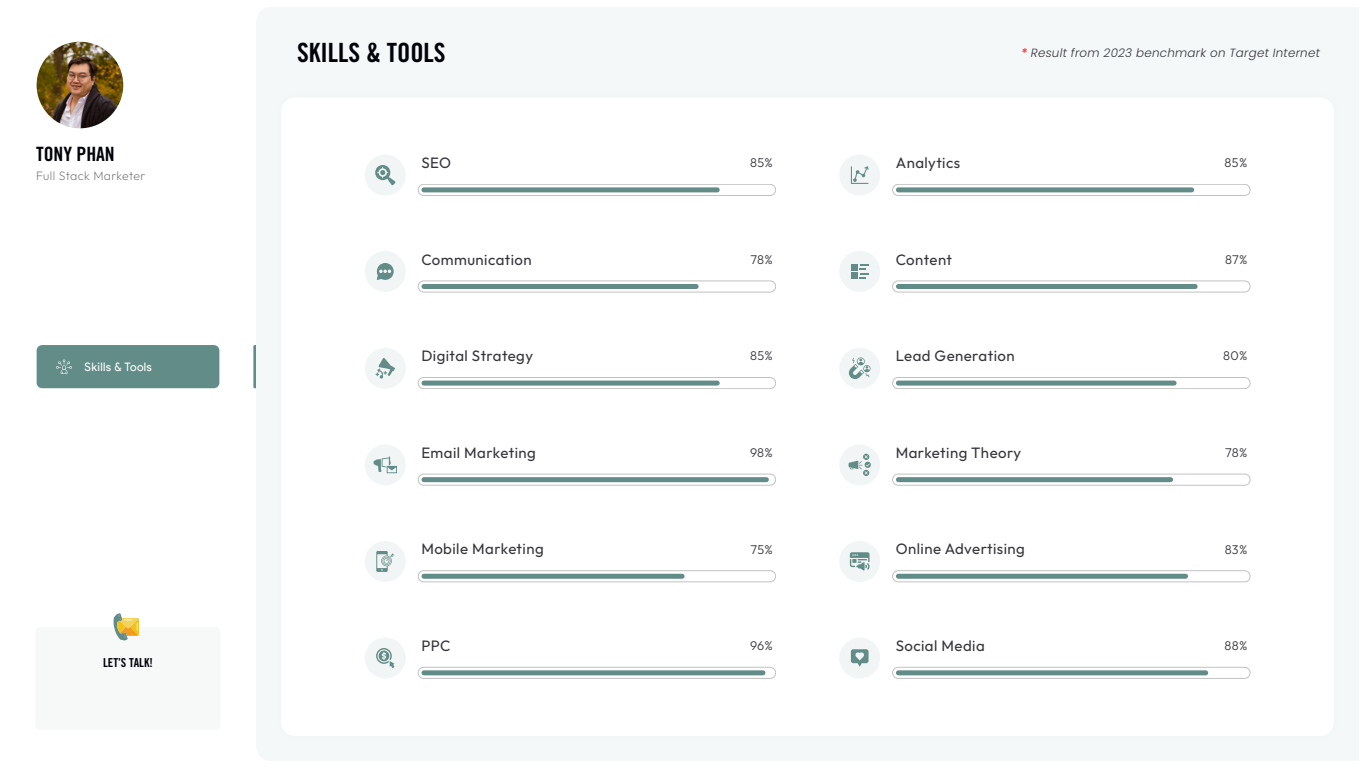
<style>
.page{position:relative;width:1366px;height:768px;background:#fff}
.page>*{position:absolute;margin:0;border:0;box-sizing:border-box;transform-origin:0 0}
.t1{font:26.5px "Trade Gothic LT Std Bd Cn 20";color:#02030a}
.t2{font:19.7px "Trade Gothic LT Std Bd Cn 20";color:#02030a}
.t3{font:15px "Outfit";letter-spacing:.03em;color:#35353b}
.t4{font:300 12.6px "Outfit";letter-spacing:.02em;color:#35353b}
.t5{font:12.4px "Trade Gothic LT Std Bd Cn 20";color:#02030a}
.t6{font:200 12.2px "Outfit";letter-spacing:.03em;color:#67686c}
.t7{font:italic 300 11.9px "Poppins";letter-spacing:.02em;color:#35353b}
.t8{font:11.7px "Product Sans";letter-spacing:.03em;color:#fff}
.s1{font-weight:600;color:#f33}
</style>
<div class="page">
<img style="left:37px;top:42px;width:86px;height:86px;border-radius:43px">
<div style="left:270px;top:86px;width:1075px;height:661px;background:#f4f7f8"></div>
<div style="left:281px;top:97px;width:1053px;height:639px;background:#fff;border-radius:14px"></div>
<div style="left:418px;top:184px;width:358px;height:12px;border:1px solid #000;border-radius:6px"></div>
<div style="left:892px;top:184px;width:358px;height:12px;border:1px solid #000;border-radius:6px"></div>
<div style="left:422px;top:187px;width:298px;height:5px;background:#628c87;border-radius:2px"></div>
<div style="left:896px;top:187px;width:298px;height:5px;background:#628c87;border-radius:2px"></div>
<div style="left:418px;top:377px;width:358px;height:12px;border:1px solid #000;border-radius:6px"></div>
<div style="left:422px;top:381px;width:298px;height:5px;background:#628c87;border-radius:2px"></div>
<div style="left:892px;top:377px;width:358px;height:12px;border:1px solid #000;border-radius:6px"></div>
<div style="left:896px;top:381px;width:281px;height:5px;background:#628c87;border-radius:2px"></div>
<div style="left:418px;top:571px;width:358px;height:11px;border:1px solid #000;border-radius:6px"></div>
<div style="left:422px;top:574px;width:263px;height:5px;background:#628c87;border-radius:2px"></div>
<div style="left:892px;top:571px;width:358px;height:11px;border:1px solid #000;border-radius:6px"></div>
<div style="left:896px;top:574px;width:292px;height:5px;background:#628c87;border-radius:2px"></div>
<div style="left:418px;top:281px;width:358px;height:11px;border:1px solid #000;border-radius:6px"></div>
<div style="left:422px;top:284px;width:277px;height:5px;background:#628c87;border-radius:2px"></div>
<div style="left:896px;top:477px;width:277px;height:5px;background:#628c87;border-radius:2px"></div>
<div style="left:892px;top:281px;width:358px;height:11px;border:1px solid #000;border-radius:6px"></div>
<div style="left:896px;top:284px;width:302px;height:5px;background:#628c87;border-radius:2px"></div>
<div style="left:418px;top:474px;width:358px;height:11px;border:1px solid #000;border-radius:6px"></div>
<div style="left:422px;top:477px;width:347px;height:5px;background:#628c87;border-radius:2px"></div>
<div style="left:892px;top:474px;width:358px;height:11px;border:1px solid #000;border-radius:6px"></div>
<div style="left:418px;top:667px;width:358px;height:12px;border:1px solid #000;border-radius:6px"></div>
<div style="left:422px;top:670px;width:343px;height:5px;background:#628c87;border-radius:2px"></div>
<div style="left:892px;top:667px;width:358px;height:12px;border:1px solid #000;border-radius:6px"></div>
<div style="left:896px;top:670px;width:312px;height:5px;background:#628c87;border-radius:2px"></div>
<div style="left:365px;top:155px;width:41px;height:41px;background:#f2f5f5;border-radius:50%"></div>
<div style="left:839px;top:155px;width:41px;height:41px;background:#f2f5f5;border-radius:50%"></div>
<div style="left:365px;top:251px;width:41px;height:41px;background:#f2f5f5;border-radius:50%"></div>
<div style="left:839px;top:251px;width:41px;height:41px;background:#f2f5f5;border-radius:50%"></div>
<div style="left:365px;top:348px;width:41px;height:41px;background:#f2f5f5;border-radius:50%"></div>
<div style="left:839px;top:348px;width:41px;height:41px;background:#f2f5f5;border-radius:50%"></div>
<div style="left:365px;top:444px;width:41px;height:41px;background:#f2f5f5;border-radius:50%"></div>
<div style="left:839px;top:444px;width:41px;height:41px;background:#f2f5f5;border-radius:50%"></div>
<div style="left:365px;top:541px;width:41px;height:41px;background:#f2f5f5;border-radius:50%"></div>
<div style="left:839px;top:541px;width:41px;height:41px;background:#f2f5f5;border-radius:50%"></div>
<div style="left:365px;top:638px;width:41px;height:41px;background:#f2f5f5;border-radius:50%"></div>
<div style="left:839px;top:638px;width:41px;height:41px;background:#f2f5f5;border-radius:50%"></div>
<svg style="left:375px;top:165px;width:20px;height:20px"></svg>
<svg style="left:851px;top:166px;width:18px;height:18px"></svg>
<svg style="left:376px;top:263px;width:18px;height:17px"></svg>
<svg style="left:851px;top:264px;width:18px;height:15px"></svg>
<svg style="left:375px;top:358px;width:20px;height:21px"></svg>
<svg style="left:849px;top:357px;width:22px;height:22px"></svg>
<svg style="left:373px;top:456px;width:24px;height:17px"></svg>
<svg style="left:849px;top:454px;width:22px;height:22px"></svg>
<svg style="left:376px;top:551px;width:18px;height:21px"></svg>
<svg style="left:850px;top:552px;width:20px;height:19px"></svg>
<svg style="left:376px;top:648px;width:18px;height:20px"></svg>
<svg style="left:851px;top:649px;width:18px;height:18px"></svg>
<div style="left:35px;top:627px;width:186px;height:103px;background:#f7f9f9;border-radius:5px"></div>
<svg style="left:114px;top:613px;width:25px;height:28px"></svg>
<div style="left:37px;top:345px;width:182px;height:43px;background:#628c87;border-radius:6px"></div>
<svg style="left:253px;top:345px;width:3px;height:43px"></svg>
<svg style="left:56px;top:360px;width:16px;height:14px"></svg>
<h2 class="t2" style="left:36px;top:142px;width:80px">TONY PHAN</h2>
<p class="t6" style="left:36px;top:169px;width:111px">Full Stack Marketer</p>
<p class="t8" style="left:85px;top:360px;width:69px">Skills &amp; Tools</p>
<p class="t5" style="left:103px;top:655px;width:51px">LET’S TALK!</p>
<h1 class="t1" style="left:297px;top:36px;width:150px">SKILLS &amp; TOOLS</h1>
<p class="t7" style="left:1021px;top:46px;width:300px"><span class="s1">*</span> Result from 2023 benchmark on Target Internet</p>
<p class="t3" style="left:421px;top:154px;width:31px">SEO</p>
<p class="t4" style="left:750px;top:156px;width:24px">85%</p>
<p class="t3" style="left:896px;top:154px;width:66px">Analytics</p>
<p class="t4" style="left:1225px;top:156px;width:24px">85%</p>
<p class="t3" style="left:421px;top:251px;width:112px">Communication</p>
<p class="t4" style="left:751px;top:252px;width:24px">78%</p>
<p class="t3" style="left:896px;top:251px;width:58px">Content</p>
<p class="t4" style="left:1225px;top:252px;width:24px">87%</p>
<p class="t3" style="left:421px;top:347px;width:113px">Digital Strategy</p>
<p class="t4" style="left:750px;top:349px;width:24px">85%</p>
<p class="t3" style="left:896px;top:347px;width:120px">Lead Generation</p>
<p class="t4" style="left:1223px;top:349px;width:26px">80%</p>
<p class="t3" style="left:421px;top:444px;width:116px">Email Marketing</p>
<p class="t4" style="left:750px;top:445px;width:24px">98%</p>
<p class="t3" style="left:896px;top:444px;width:127px">Marketing Theory</p>
<p class="t4" style="left:1225px;top:445px;width:24px">78%</p>
<p class="t3" style="left:421px;top:541px;width:124px">Mobile Marketing</p>
<p class="t4" style="left:750px;top:542px;width:24px">75%</p>
<p class="t3" style="left:896px;top:541px;width:131px">Online Advertising</p>
<p class="t4" style="left:1225px;top:542px;width:24px">83%</p>
<p class="t3" style="left:421px;top:637px;width:31px">PPC</p>
<p class="t4" style="left:750px;top:639px;width:24px">96%</p>
<p class="t3" style="left:896px;top:637px;width:90px">Social Media</p>
<p class="t4" style="left:1224px;top:639px;width:25px">88%</p>
</div>
